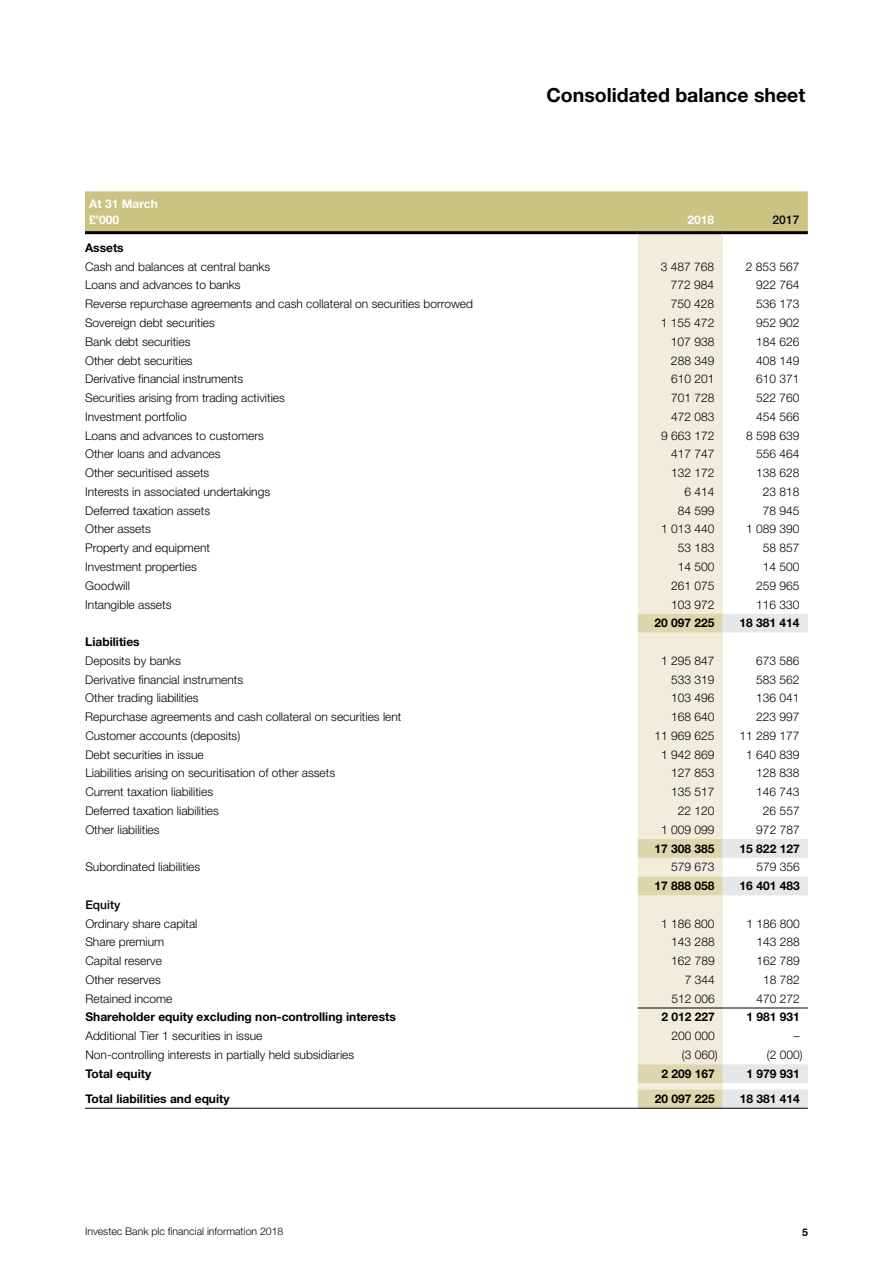
<style>
.page{position:relative;width:893px;height:1263px;background:#fff}
.page>*{position:absolute;margin:0;border:0;box-sizing:border-box;transform-origin:0 0}
.t1{font:700 19.5px "Helvetica Neue LT Std";color:#000}
.t2{font:300 12px "Helvetica Neue LT Std";color:#000}
.t3{font:700 12px "Helvetica Neue LT Std";color:#000}
.t4{font:700 12px/15.8px "Helvetica Neue LT Std";color:#fff}
.t5{font:500 12px "Helvetica Neue LT Std";color:#000}
.t6{font:300 10.5px "Helvetica Neue LT Std";color:#000}
.t7{font:700 10.5px "Helvetica Neue LT Std";color:#000}
.s1{font-family:"Helvetica Neue"}
</style>
<div class="page">
<div style="left:85px;top:191px;width:723px;height:40px;background:#cac382"></div>
<div style="left:638px;top:234px;width:85px;height:380px;background:#f0eddc"></div>
<svg style="left:638px;top:614px;width:170px;height:494px"></svg>
<hr style="left:85px;top:1108px;width:553px;height:1px;background:#000">
<hr style="left:723px;top:1108px;width:85px;height:1px;background:#000">
<hr style="left:638px;top:1108px;width:85px;height:1px;background:#000">
<hr style="left:638px;top:1007px;width:85px;height:1px;background:#000">
<hr style="left:723px;top:1007px;width:85px;height:1px;background:#000">
<hr style="left:85px;top:231px;width:553px;height:3px;background:#000">
<hr style="left:638px;top:231px;width:85px;height:3px;background:#000">
<hr style="left:723px;top:231px;width:85px;height:3px;background:#000">
<p class="t4" style="left:89px;top:196px;width:70px">At 31 March £’000</p>
<h1 class="t1" style="left:546px;top:83px;width:260px">Consolidated balance sheet</h1>
<p class="t4" style="left:688px;top:212px;width:28px">2018</p>
<p class="t5" style="left:773px;top:213px;width:28px">2017</p>
<p class="t3" style="left:85px;top:240px;width:40px">Assets</p>
<p class="t2" style="left:85px;top:259px;width:187px">Cash and balances at central banks</p>
<p class="t2" style="left:661px;top:259px;width:55px">3 487 768</p>
<p class="t2" style="left:746px;top:259px;width:55px">2 853 567</p>
<p class="t2" style="left:85px;top:278px;width:157px">Loans and advances to banks</p>
<p class="t2" style="left:671px;top:278px;width:45px">772 984</p>
<p class="t2" style="left:756px;top:278px;width:45px">922 764</p>
<p class="t2" style="left:85px;top:297px;width:389px">Reverse repurchase agreements and cash collateral on securities borrowed</p>
<p class="t2" style="left:671px;top:297px;width:45px">750 428</p>
<p class="t2" style="left:756px;top:297px;width:45px">536 173</p>
<p class="t2" style="left:85px;top:315px;width:131px">Sovereign debt securities</p>
<p class="t2" style="left:661px;top:315px;width:55px">1 155 472</p>
<p class="t2" style="left:756px;top:315px;width:45px">952 902</p>
<p class="t2" style="left:85px;top:334px;width:107px">Bank debt securities</p>
<p class="t2" style="left:671px;top:334px;width:45px">107 938</p>
<p class="t2" style="left:756px;top:334px;width:45px">184 626</p>
<p class="t2" style="left:85px;top:353px;width:109px">Other debt securities</p>
<p class="t2" style="left:671px;top:353px;width:45px">288 349</p>
<p class="t2" style="left:756px;top:353px;width:45px">408 149</p>
<p class="t2" style="left:85px;top:372px;width:160px">Derivative financial instruments</p>
<p class="t2" style="left:671px;top:372px;width:45px">610 201</p>
<p class="t2" style="left:756px;top:372px;width:45px">610 371</p>
<p class="t2" style="left:85px;top:390px;width:201px">Securities arising from trading activities</p>
<p class="t2" style="left:671px;top:390px;width:45px">701 728</p>
<p class="t2" style="left:756px;top:390px;width:45px">522 760</p>
<p class="t2" style="left:85px;top:409px;width:103px">Investment portfolio</p>
<p class="t2" style="left:671px;top:409px;width:45px">472 083</p>
<p class="t2" style="left:756px;top:409px;width:45px">454 566</p>
<p class="t2" style="left:85px;top:428px;width:180px">Loans and advances to customers</p>
<p class="t2" style="left:661px;top:428px;width:55px">9 663 172</p>
<p class="t2" style="left:746px;top:428px;width:55px">8 598 639</p>
<p class="t2" style="left:85px;top:447px;width:137px">Other loans and advances</p>
<p class="t2" style="left:671px;top:447px;width:45px">417 747</p>
<p class="t2" style="left:756px;top:447px;width:45px">556 464</p>
<p class="t2" style="left:85px;top:465px;width:126px">Other securitised assets</p>
<p class="t2" style="left:671px;top:465px;width:45px">132 172</p>
<p class="t2" style="left:756px;top:465px;width:45px">138 628</p>
<p class="t2" style="left:85px;top:484px;width:186px">Interests in associated undertakings</p>
<p class="t2" style="left:684px;top:484px;width:32px">6 414</p>
<p class="t2" style="left:763px;top:484px;width:38px">23 818</p>
<p class="t2" style="left:85px;top:503px;width:126px">Deferred taxation assets</p>
<p class="t2" style="left:678px;top:503px;width:38px">84 599</p>
<p class="t2" style="left:763px;top:503px;width:38px">78 945</p>
<p class="t2" style="left:85px;top:522px;width:67px">Other assets</p>
<p class="t2" style="left:661px;top:522px;width:55px">1 013 440</p>
<p class="t2" style="left:746px;top:522px;width:55px">1 089 390</p>
<p class="t2" style="left:85px;top:541px;width:126px">Property and equipment</p>
<p class="t2" style="left:678px;top:541px;width:38px">53 183</p>
<p class="t2" style="left:763px;top:541px;width:38px">58 857</p>
<p class="t2" style="left:85px;top:559px;width:113px">Investment properties</p>
<p class="t2" style="left:678px;top:559px;width:38px">14 500</p>
<p class="t2" style="left:763px;top:559px;width:38px">14 500</p>
<p class="t2" style="left:85px;top:578px;width:46px">Goodwill</p>
<p class="t2" style="left:671px;top:578px;width:45px">261 075</p>
<p class="t2" style="left:756px;top:578px;width:45px">259 965</p>
<p class="t2" style="left:85px;top:597px;width:88px">Intangible assets</p>
<p class="t2" style="left:671px;top:597px;width:45px">103 972</p>
<p class="t2" style="left:756px;top:597px;width:45px">116 330</p>
<p class="t3" style="left:654px;top:616px;width:62px">20 097 225</p>
<p class="t3" style="left:739px;top:616px;width:62px">18 381 414</p>
<p class="t3" style="left:85px;top:634px;width:56px">Liabilities</p>
<p class="t2" style="left:85px;top:653px;width:97px">Deposits by banks</p>
<p class="t2" style="left:661px;top:653px;width:55px">1 295 847</p>
<p class="t2" style="left:756px;top:653px;width:45px">673 586</p>
<p class="t2" style="left:85px;top:672px;width:160px">Derivative financial instruments</p>
<p class="t2" style="left:671px;top:672px;width:45px">533 319</p>
<p class="t2" style="left:756px;top:672px;width:45px">583 562</p>
<p class="t2" style="left:85px;top:691px;width:115px">Other trading liabilities</p>
<p class="t2" style="left:671px;top:691px;width:45px">103 496</p>
<p class="t2" style="left:756px;top:691px;width:45px">136 041</p>
<p class="t2" style="left:85px;top:709px;width:318px">Repurchase agreements and cash collateral on securities lent</p>
<p class="t2" style="left:671px;top:709px;width:45px">168 640</p>
<p class="t2" style="left:756px;top:709px;width:45px">223 997</p>
<p class="t2" style="left:85px;top:728px;width:156px">Customer accounts (deposits)</p>
<p class="t2" style="left:654px;top:728px;width:62px">11 969 625</p>
<p class="t2" style="left:740px;top:728px;width:62px">11 289 177</p>
<p class="t2" style="left:85px;top:747px;width:120px">Debt securities in issue</p>
<p class="t2" style="left:661px;top:747px;width:55px">1 942 869</p>
<p class="t2" style="left:746px;top:747px;width:55px">1 640 839</p>
<p class="t2" style="left:85px;top:766px;width:251px">Liabilities arising on securitisation of other assets</p>
<p class="t2" style="left:671px;top:766px;width:45px">127 853</p>
<p class="t2" style="left:756px;top:766px;width:45px">128 838</p>
<p class="t2" style="left:85px;top:785px;width:129px">Current taxation liabilities</p>
<p class="t2" style="left:671px;top:785px;width:45px">135 517</p>
<p class="t2" style="left:756px;top:785px;width:45px">146 743</p>
<p class="t2" style="left:85px;top:803px;width:135px">Deferred taxation liabilities</p>
<p class="t2" style="left:678px;top:803px;width:38px">22 120</p>
<p class="t2" style="left:763px;top:803px;width:38px">26 557</p>
<p class="t2" style="left:85px;top:822px;width:76px">Other liabilities</p>
<p class="t2" style="left:661px;top:822px;width:55px">1 009 099</p>
<p class="t2" style="left:756px;top:822px;width:45px">972 787</p>
<p class="t3" style="left:655px;top:841px;width:62px">17 308 385</p>
<p class="t3" style="left:740px;top:841px;width:62px">15 822 127</p>
<p class="t2" style="left:85px;top:860px;width:116px">Subordinated liabilities</p>
<p class="t2" style="left:671px;top:860px;width:45px">579 673</p>
<p class="t2" style="left:756px;top:860px;width:45px">579 356</p>
<p class="t3" style="left:655px;top:878px;width:62px">17 888 058</p>
<p class="t3" style="left:740px;top:878px;width:62px">16 401 483</p>
<p class="t5" style="left:85px;top:897px;width:36px">Equity</p>
<p class="t2" style="left:85px;top:916px;width:114px">Ordinary share capital</p>
<p class="t2" style="left:661px;top:916px;width:55px">1 186 800</p>
<p class="t2" style="left:746px;top:916px;width:55px">1 186 800</p>
<p class="t2" style="left:85px;top:935px;width:80px">Share premium</p>
<p class="t2" style="left:671px;top:935px;width:45px">143 288</p>
<p class="t2" style="left:756px;top:935px;width:45px">143 288</p>
<p class="t2" style="left:85px;top:953px;width:78px">Capital reserve</p>
<p class="t2" style="left:671px;top:953px;width:45px">162 789</p>
<p class="t2" style="left:756px;top:953px;width:45px">162 789</p>
<p class="t2" style="left:85px;top:972px;width:77px">Other reserves</p>
<p class="t2" style="left:685px;top:972px;width:32px">7 344</p>
<p class="t2" style="left:763px;top:972px;width:38px">18 782</p>
<p class="t2" style="left:85px;top:991px;width:88px">Retained income</p>
<p class="t2" style="left:671px;top:991px;width:45px">512 006</p>
<p class="t2" style="left:756px;top:991px;width:45px">470 272</p>
<p class="t3" style="left:85px;top:1010px;width:312px">Shareholder equity excluding non-controlling interests</p>
<p class="t3" style="left:661px;top:1010px;width:55px">2 012 227</p>
<p class="t3" style="left:746px;top:1010px;width:55px">1 981 931</p>
<p class="t2" style="left:85px;top:1029px;width:178px">Additional Tier 1 securities in issue</p>
<p class="t2" style="left:671px;top:1029px;width:45px">200 000</p>
<p class="t2" style="left:794px;top:1029px;width:7px">–</p>
<p class="t2" style="left:85px;top:1047px;width:270px">Non-controlling interests in partially held subsidiaries</p>
<p class="t2" style="left:682px;top:1047px;width:37px">(3 060)</p>
<p class="t2" style="left:767px;top:1047px;width:37px">(2 000)</p>
<p class="t3" style="left:86px;top:1066px;width:67px">Total equity</p>
<p class="t3" style="left:661px;top:1066px;width:55px">2 209 167</p>
<p class="t3" style="left:746px;top:1066px;width:55px">1 979 931</p>
<p class="t3" style="left:86px;top:1091px;width:146px">Total liabilities and equity</p>
<p class="t3" style="left:655px;top:1091px;width:62px">20 097 225</p>
<p class="t3" style="left:740px;top:1091px;width:62px">18 381 414</p>
<p class="t6" style="left:85px;top:1225px;width:200px">Investec Bank plc financial information <span class="s1">2018</span></p>
<p class="t7" style="left:802px;top:1225px;width:7px">5</p>
</div>
